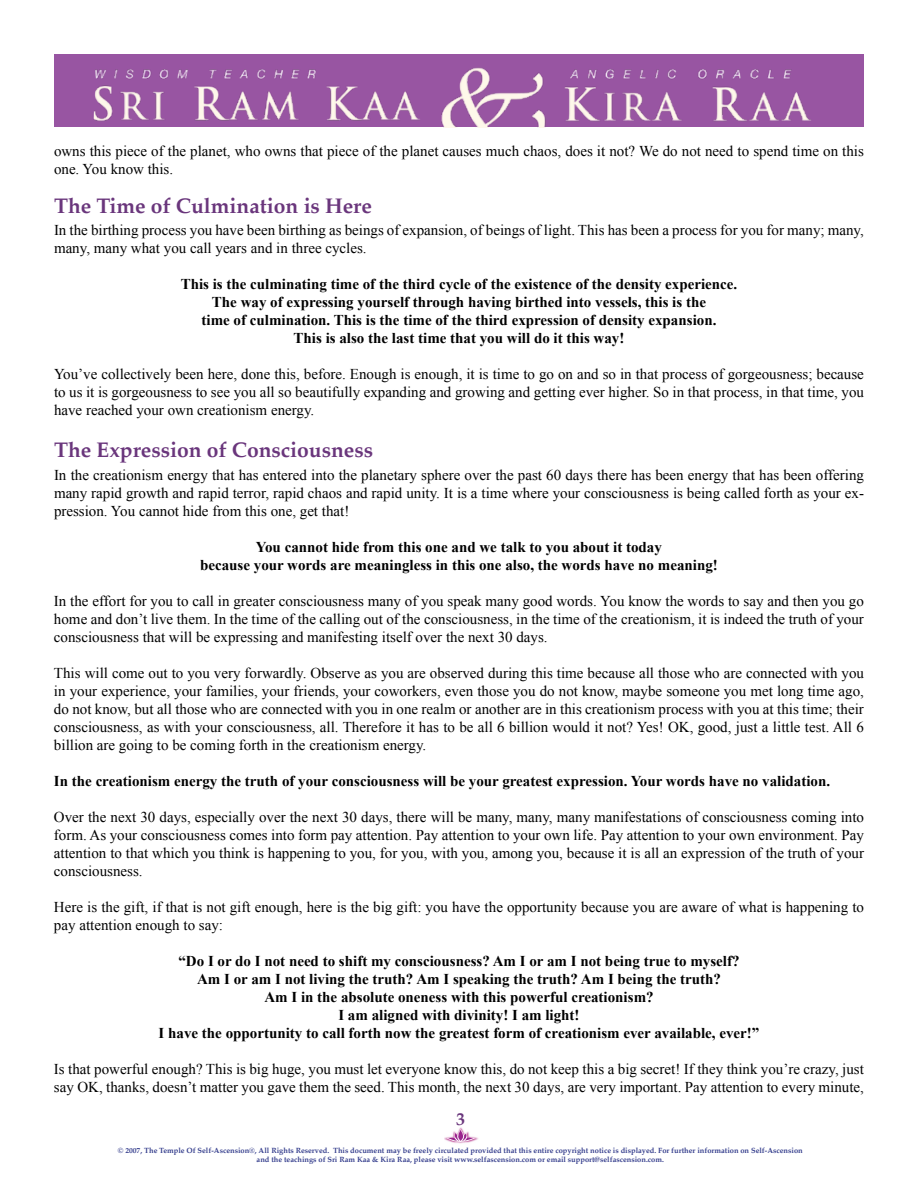
<style>
.page{position:relative;width:918px;height:1188px;background:#fff}
.page>*{position:absolute;margin:0;border:0;box-sizing:border-box;transform-origin:0 0}
.t1{font:700 21px "Palatino";color:#6a367c}
.t2{font:15px/18px "Times New Roman";color:#000;text-align:justify}
.t3{font:700 15px/18px "Times New Roman";color:#000;text-align:center}
.t4{font:700 7.5px/9px "Palatino";color:#37408e;text-align:center}
</style>
<div class="page">
<div style="left:54px;top:54px;width:810px;height:10px;background:#9855a2"></div>
<img style="left:54px;top:64px;width:810px;height:63px">
<img style="left:445px;top:1137px;width:34px;height:7px">
<svg style="left:446px;top:1127px;width:30px;height:15px"></svg>
<p class="t2" style="left:54px;top:143px;width:812px">owns this piece of the planet, who owns that piece of the planet causes much chaos, does it not? We do not need to spend time on this one. You know this.</p>
<h1 class="t1" style="left:54px;top:197px;width:319px">The Time of Culmination is Here</h1>
<p class="t2" style="left:54px;top:223px;width:811px">In the birthing process you have been birthing as beings of expansion, of beings of light. This has been a process for you for many; many, many, many what you call years and in three cycles.</p>
<p class="t3" style="left:181px;top:275px;width:558px">This is the culminating time of the third cycle of the existence of the density experience.<br>The way of expressing yourself through having birthed into vessels, this is the<br>time of culmination. This is the time of the third expression of density expansion.<br>This is also the last time that you will do it this way!</p>
<p class="t2" style="left:54px;top:365px;width:812px">You’ve collectively been here, done this, before. Enough is enough, it is time to go on and so in that process of gorgeousness; because to us it is gorgeousness to see you all so beautifully expanding and growing and getting ever higher. So in that process, in that time, you have reached your own creationism energy.</p>
<h1 class="t1" style="left:54px;top:442px;width:321px">The Expression of Consciousness</h1>
<p class="t2" style="left:54px;top:467px;width:812px">In the creationism energy that has entered into the planetary sphere over the past 60 days there has been energy that has been offering many rapid growth and rapid terror, rapid chaos and rapid unity. It is a time where your consciousness is being called forth as your ex&shy;pression. You cannot hide from this one, get that!</p>
<p class="t3" style="left:200px;top:538px;width:519px">You cannot hide from this one and we talk to you about it today<br>because your words are meaningless in this one also, the words have no meaning!</p>
<p class="t2" style="left:54px;top:593px;width:811px">In the effort for you to call in greater consciousness many of you speak many good words. You know the words to say and then you go home and don’t live them. In the time of the calling out of the consciousness, in the time of the creationism, it is indeed the truth of your consciousness that will be expressing and manifesting itself over the next 30 days.</p>
<p class="t2" style="left:54px;top:665px;width:812px">This will come out to you very forwardly. Observe as you are observed during this time because all those who are connected with you in your experience, your families, your friends, your coworkers, even those you do not know, maybe someone you met long time ago, do not know, but all those who are connected with you in one realm or another are in this creationism process with you at this time; their consciousness, as with your consciousness, all. Therefore it has to be all 6 billion would it not? Yes! OK, good, just a little test. All 6 billion are going to be coming forth in the creationism energy.</p>
<p class="t3" style="left:54px;top:772px;width:778px">In the creationism energy the truth of your consciousness will be your greatest expression. Your words have no validation.</p>
<p class="t2" style="left:54px;top:809px;width:812px">Over the next 30 days, especially over the next 30 days, there will be many, many, many manifestations of consciousness coming into form. As your consciousness comes into form pay attention. Pay attention to your own life. Pay attention to your own environment. Pay attention to that which you think is happening to you, for you, with you, among you, because it is all an expression of the truth of your consciousness.</p>
<p class="t2" style="left:54px;top:899px;width:812px">Here is the gift, if that is not gift enough, here is the big gift: you have the opportunity because you are aware of what is happening to pay attention enough to say:</p>
<p class="t3" style="left:159px;top:952px;width:602px">“Do I or do I not need to shift my consciousness? Am I or am I not being true to myself?<br>Am I or am I not living the truth? Am I speaking the truth? Am I being the truth?<br>Am I in the absolute oneness with this powerful creationism?<br>I am aligned with divinity! I am light!<br>I have the opportunity to call forth now the greatest form of creationism ever available, ever!”</p>
<p class="t2" style="left:54px;top:1061px;width:812px">Is that powerful enough? This is big huge, you must let everyone know this, do not keep this a big secret! If they think you’re crazy, just say OK, thanks, doesn’t matter you gave them the seed. This month, the next 30 days, are very important. Pay attention to every minute,</p>
<p class="t4" style="left:118px;top:1147px;width:686px">© 2007, The Temple Of Self-Ascension®, All Rights Reserved. This document may be freely circulated provided that this entire copyright notice is displayed. For further information on Self-Ascension and the teachings of Sri Ram Kaa &amp; Kira Raa, please visit www.selfascension.com or email support@selfascension.com.</p>
</div>
